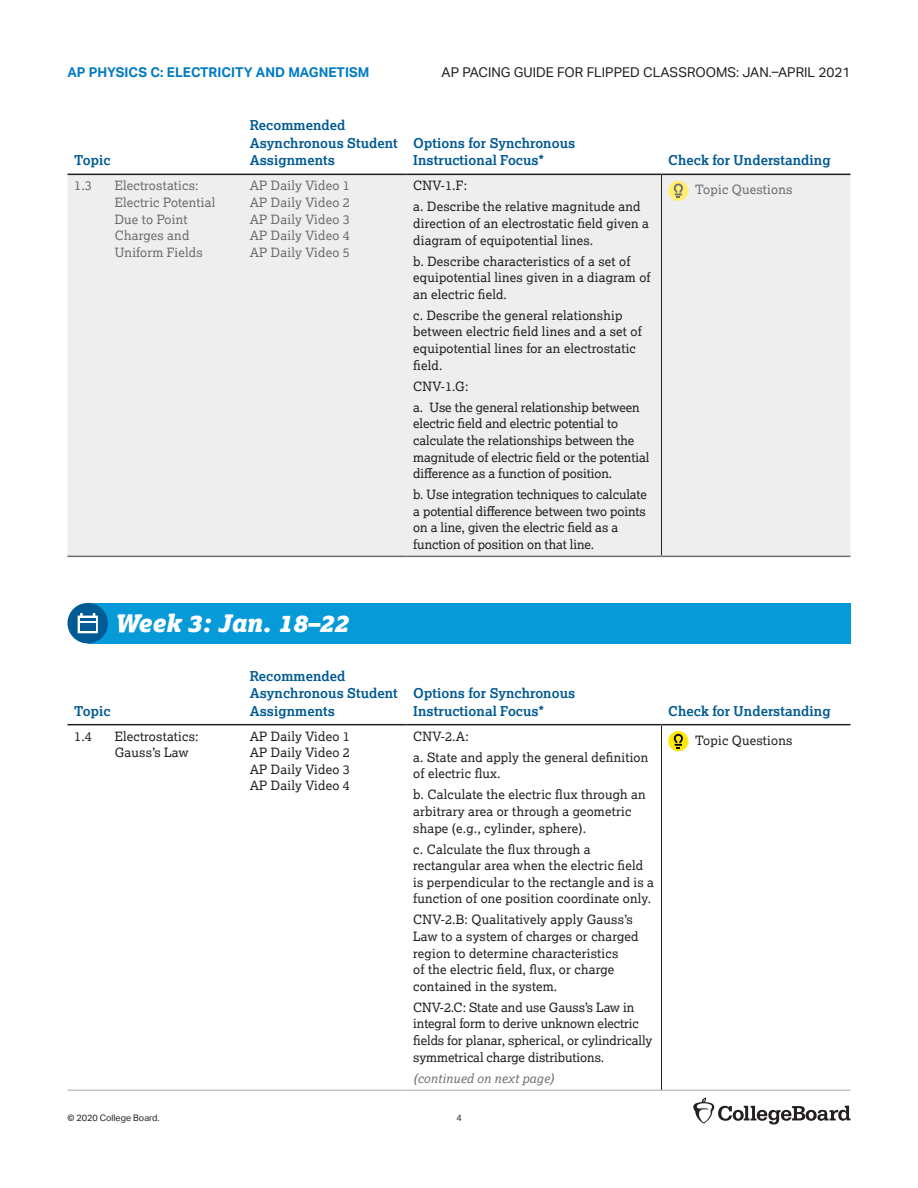
<style>
.page{position:relative;width:918px;height:1188px;background:#fff}
.page>*{position:absolute;margin:0;border:0;box-sizing:border-box;transform-origin:0 0}
.t1{font:italic 900 24px "Lexia";color:#fff}
.t2{font:700 13.5px/17.5px "Lexia";letter-spacing:.005em;color:#005a93}
.t3{font:13.5px "Aktiv Grotesk";color:#231f20}
.t4{font:700 13.5px "Aktiv Grotesk";color:#007bc3}
.t5{font:12.75px/16.5px "Lexia";letter-spacing:.015em;color:#231f20}
.t6{font:12.75px/16.5px "Lexia";letter-spacing:-.005em;color:#231f20}
.t7{font:12.75px/16.6px "Lexia";letter-spacing:.015em;color:#6c6d70}
.t8{font:italic 12.75px "Lexia";letter-spacing:.015em;color:#6c6d70}
.t9{font:9px "Aktiv Grotesk";color:#231f20}
</style>
<div class="page">
<svg style="left:693px;top:1098px;width:157px;height:27px"></svg>
<svg style="left:68px;top:173px;width:782px;height:1px"></svg>
<div style="left:68px;top:175px;width:782px;height:381px;background:#eeeeef"></div>
<hr style="left:68px;top:174px;width:40px;height:1px;background:#231f20">
<hr style="left:108px;top:174px;width:135px;height:1px;background:#231f20">
<hr style="left:243px;top:174px;width:163px;height:1px;background:#231f20">
<hr style="left:406px;top:174px;width:256px;height:1px;background:#231f20">
<hr style="left:662px;top:174px;width:188px;height:1px;background:#231f20">
<hr style="left:661px;top:175px;width:1px;height:381px;background:#231f20">
<hr style="left:68px;top:556px;width:40px;height:1px;background:#6c6d70">
<hr style="left:108px;top:556px;width:135px;height:1px;background:#6c6d70">
<hr style="left:243px;top:556px;width:163px;height:1px;background:#6c6d70">
<hr style="left:406px;top:556px;width:256px;height:1px;background:#6c6d70">
<hr style="left:662px;top:556px;width:188px;height:1px;background:#6c6d70">
<div style="left:668px;top:181px;width:20px;height:20px;background:#ffed6f;border-radius:50%"></div>
<svg style="left:673px;top:183px;width:10px;height:15px"></svg>
<div style="left:88px;top:603px;width:762px;height:40px;background:#069ad9"></div>
<svg style="left:68px;top:603px;width:40px;height:40px"></svg>
<div style="left:80px;top:623px;width:15px;height:8px;background:#005a93"></div>
<svg style="left:68px;top:723px;width:782px;height:1px"></svg>
<hr style="left:68px;top:724px;width:40px;height:1px;background:#231f20">
<hr style="left:108px;top:724px;width:135px;height:1px;background:#231f20">
<hr style="left:243px;top:724px;width:163px;height:1px;background:#231f20">
<hr style="left:406px;top:724px;width:256px;height:1px;background:#231f20">
<hr style="left:662px;top:724px;width:188px;height:1px;background:#231f20">
<hr style="left:68px;top:1090px;width:40px;height:1px;background:#a8a9ad">
<hr style="left:108px;top:1090px;width:135px;height:1px;background:#a8a9ad">
<hr style="left:243px;top:1090px;width:163px;height:1px;background:#a8a9ad">
<hr style="left:662px;top:1090px;width:188px;height:1px;background:#a8a9ad">
<hr style="left:406px;top:1090px;width:256px;height:1px;background:#a8a9ad">
<hr style="left:661px;top:725px;width:1px;height:365px;background:#231f20">
<div style="left:668px;top:731px;width:20px;height:20px;background:#ffe709;border-radius:50%"></div>
<svg style="left:673px;top:733px;width:10px;height:15px"></svg>
<p class="t4" style="left:68px;top:65px;width:303px">AP PHYSICS C: ELECTRICITY AND MAGNETISM</p>
<p class="t3" style="left:442px;top:65px;width:410px">AP PACING GUIDE FOR FLIPPED CLASSROOMS: JAN.–APRIL 2021</p>
<p class="t2" style="left:74px;top:151px;width:38px">Topic</p>
<p class="t2" style="left:250px;top:116px;width:150px">Recommended<br>Asynchronous Student<br>Assignments</p>
<p class="t2" style="left:413px;top:134px;width:164px">Options for Synchronous<br>Instructional Focus*</p>
<p class="t7" style="left:74px;top:177px;width:19px">1.3</p>
<p class="t7" style="left:115px;top:177px;width:102px">Electrostatics:<br>Electric Potential<br>Due to Point<br>Charges and<br>Uniform Fields</p>
<p class="t7" style="left:250px;top:177px;width:102px;text-align:justify">AP Daily Video 1<br>AP Daily Video 2<br>AP Daily Video 3<br>AP Daily Video 4<br>AP Daily Video 5</p>
<p class="t5" style="left:413px;top:175px;width:229px;line-height:21.1px">CNV-1.F:<br>a. Describe the relative magnitude and</p>
<p class="t5" style="left:413px;top:215px;width:237px">direction of an electrostatic field given a diagram of equipotential lines.</p>
<p class="t5" style="left:413px;top:252px;width:239px">b. Describe characteristics of a set of equipotential lines given in a diagram of an electric field.</p>
<p class="t5" style="left:413px;top:307px;width:230px">c. Describe the general relationship between electric field lines and a set of equipotential lines for an electrostatic field.</p>
<p class="t6" style="left:413px;top:375px;width:228px;line-height:21.1px">CNV-1.G:<br>a. Use the general relationship between</p>
<p class="t6" style="left:413px;top:415px;width:238px">electric field and electric potential to calculate the relationships between the magnitude of electric field or the potential difference as a function of position.</p>
<p class="t6" style="left:413px;top:486px;width:235px">b. Use integration techniques to calculate a potential difference between two points on a line, given the electric field as a function of position on that line.</p>
<p class="t2" style="left:668px;top:151px;width:164px">Check for Understanding</p>
<p class="t7" style="left:695px;top:181px;width:99px">Topic Questions</p>
<h1 class="t1" style="left:115px;top:608px;width:235px">Week 3: Jan. 18–22</h1>
<p class="t2" style="left:74px;top:702px;width:38px">Topic</p>
<p class="t2" style="left:250px;top:667px;width:150px">Recommended<br>Asynchronous Student<br>Assignments</p>
<p class="t2" style="left:413px;top:684px;width:164px">Options for Synchronous<br>Instructional Focus*</p>
<p class="t5" style="left:74px;top:728px;width:19px">1.4</p>
<p class="t5" style="left:115px;top:728px;width:85px">Electrostatics:<br>Gauss’s Law</p>
<p class="t5" style="left:250px;top:728px;width:102px;text-align:justify">AP Daily Video 1<br>AP Daily Video 2<br>AP Daily Video 3<br>AP Daily Video 4</p>
<p class="t5" style="left:413px;top:725px;width:237px;line-height:21.1px">CNV-2.A:<br>a. State and apply the general definition</p>
<p class="t5" style="left:413px;top:763px;width:234px;line-height:21.1px">of electric flux.<br>b. Calculate the electric flux through an</p>
<p class="t5" style="left:413px;top:803px;width:220px">arbitrary area or through a geometric shape (e.g., cylinder, sphere).</p>
<p class="t5" style="left:413px;top:840px;width:242px">c. Calculate the flux through a rectangular area when the electric field is perpendicular to the rectangle and is a function of one position coordinate only.</p>
<p class="t5" style="left:413px;top:911px;width:227px">CNV-2.B: Qualitatively apply Gauss’s Law to a system of charges or charged region to determine characteristics<br>of the electric field, flux, or charge contained in the system.</p>
<p class="t6" style="left:413px;top:999px;width:240px">CNV-2.C: State and use Gauss’s Law in integral form to derive unknown electric fields for planar, spherical, or cylindrically symmetrical charge distributions.</p>
<p class="t8" style="left:413px;top:1070px;width:142px">(continued on next page)</p>
<p class="t9" style="left:68px;top:1113px;width:94px">© 2020 College Board.</p>
<p class="t9" style="left:456px;top:1113px;width:7px">4</p>
<p class="t2" style="left:668px;top:702px;width:164px">Check for Understanding</p>
<p class="t5" style="left:695px;top:731px;width:99px">Topic Questions</p>
</div>
